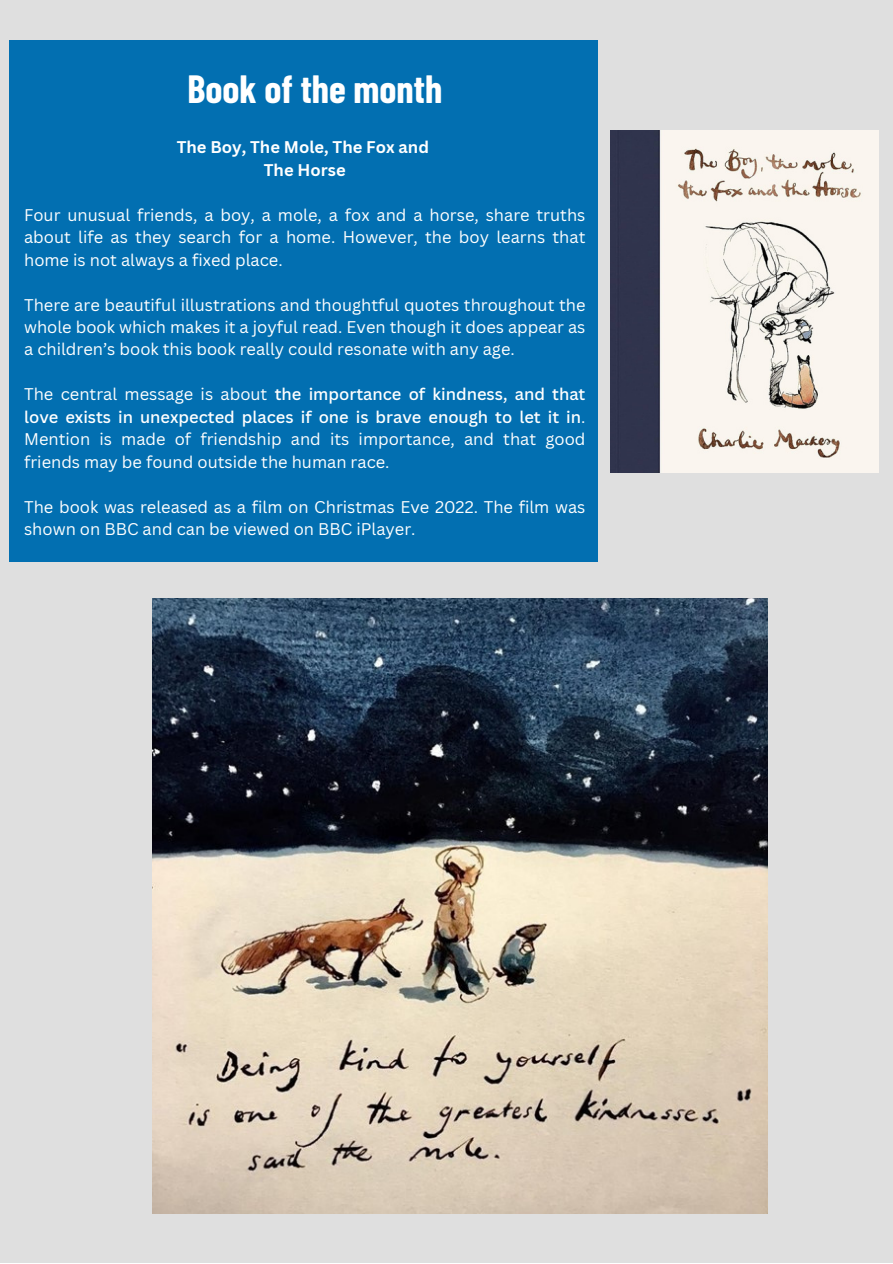
<style>
.page{position:relative;width:893px;height:1264px;background:#fff}
.page>*{position:absolute;margin:0;border:0;box-sizing:border-box;transform-origin:0 0}
.t1{font:700 38.4px "Barlow Condensed";color:#fff}
.t2{font:16.5px/22.5px "Canva Sans";color:#fff;text-align:justify}
.t3{font:700 16.5px "Canva Sans";color:#fff}
.s1{font-weight:500}
</style>
<div class="page">
<div style="left:0;top:0;width:892px;height:1262px;background:#dfdfdf"></div>
<div style="left:10px;top:40px;width:588px;height:522px;background:#026fb1"></div>
<img style="left:610px;top:130px;width:268px;height:342px">
<img style="left:152px;top:598px;width:615px;height:615px">
<p class="t1" style="left:187px;top:65px;width:256px">Book of the month</p>
<p class="t3" style="left:177px;top:135px;width:254px">The Boy, The Mole, The Fox and</p>
<p class="t3" style="left:264px;top:158px;width:83px">The Horse</p>
<p class="t2" style="left:24px;top:203px;width:563px">Four unusual friends, a boy, a mole, a fox and a horse, share truths about life as they search for a home. However, the boy learns that home is not always a fixed place.</p>
<p class="t2" style="left:24px;top:293px;width:563px">There are beautiful illustrations and thoughtful quotes throughout the whole book which makes it a joyful read. Even though it does appear as a children’s book this book really could resonate with any age.</p>
<p class="t2" style="left:24px;top:383px;width:563px">The central message is about <span class="s1">the importance of kindness, and that love exists in unexpected places if one is brave enough to let it in</span>.<br>Mention is made of friendship and its importance, and that good friends may be found outside the human race.</p>
<p class="t2" style="left:24px;top:495px;width:563px">The book was released as a film on Christmas Eve 2022. The film was shown on BBC and can be viewed on BBC iPlayer.</p>
</div>
